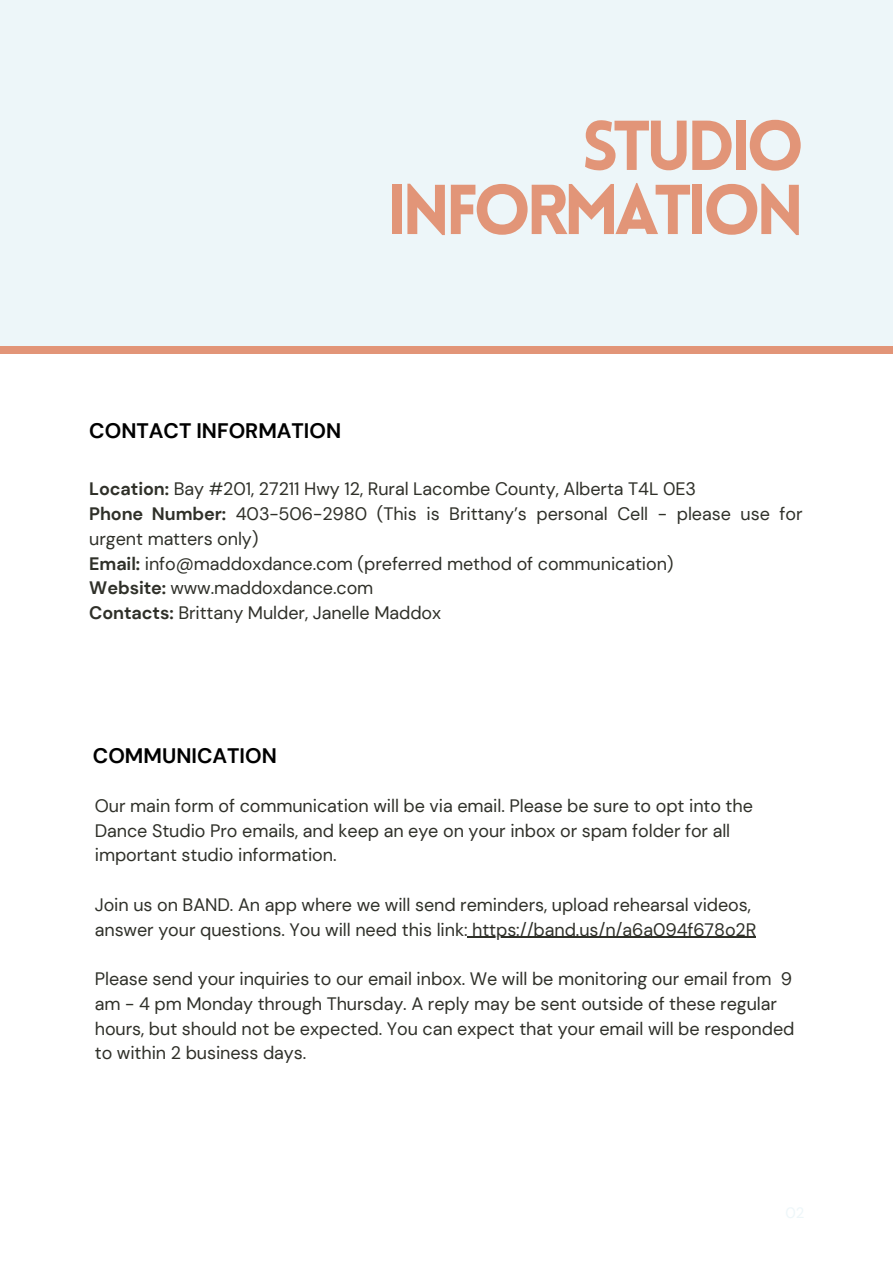
<style>
.page{position:relative;width:893px;height:1264px;background:#fff}
.page>*{position:absolute;margin:0;border:0;box-sizing:border-box;transform-origin:0 0}
.t1{font:900 69px/64.1px "Lovelo";letter-spacing:-.075em;color:#e29578;text-align:right}
.t2{font:700 21px "DM Sans";color:#000}
.t3{font:18px/24.8px "DM Sans";letter-spacing:-.005em;color:#2f3029}
.s1{font-weight:700}
</style>
<div class="page">
<div style="left:0;top:0;width:892px;height:1262px;background:#edf6f9"></div>
<div style="left:0;top:354px;width:892px;height:908px;background:#fff"></div>
<hr style="left:467px;top:936px;width:289px;height:1px;background:#2f3029">
<p class="t1" style="left:386px;top:121px;width:420px">STUDIO<br>INFORMATION</p>
<p class="t2" style="left:89px;top:417px;width:253px">CONTACT INFORMATION</p>
<p class="t3" style="left:89px;top:477px;width:608px"><span class="s1">Location:</span> Bay #201, 27211 Hwy 12, Rural Lacombe County, Alberta T4L 0E3</p>
<p class="t3" style="left:89px;top:501px;width:714px"><span class="s1">Phone Number:</span> 403-506-2980 (This is Brittany’s personal Cell - please use for urgent matters only)</p>
<p class="t3" style="left:89px;top:551px;width:585px"><span class="s1">Email:</span> info@maddoxdance.com (preferred method of communication)</p>
<p class="t3" style="left:89px;top:576px;width:285px"><span class="s1">Website:</span> www.maddoxdance.com</p>
<p class="t3" style="left:89px;top:600px;width:353px"><span class="s1">Contacts:</span> Brittany Mulder, Janelle Maddox</p>
<p class="t2" style="left:93px;top:742px;width:185px">COMMUNICATION</p>
<p class="t3" style="left:95px;top:793px;width:659px">Our main form of communication will be via email. Please be sure to opt into the<br>Dance Studio Pro emails, and keep an eye on your inbox or spam folder for all important studio information.</p>
<p class="t3" style="left:95px;top:892px;width:663px">Join us on BAND. An app where we will send reminders, upload rehearsal videos, answer your questions. You will need this link: https://band.us/n/a6a094f678o2R</p>
<p class="t3" style="left:95px;top:966px;width:701px">Please send your inquiries to our email inbox. We will be monitoring our email from 9 am - 4 pm Monday through Thursday. A reply may be sent outside of these regular hours, but should not be expected. You can expect that your email will be responded to within 2 business days.</p>
</div>
